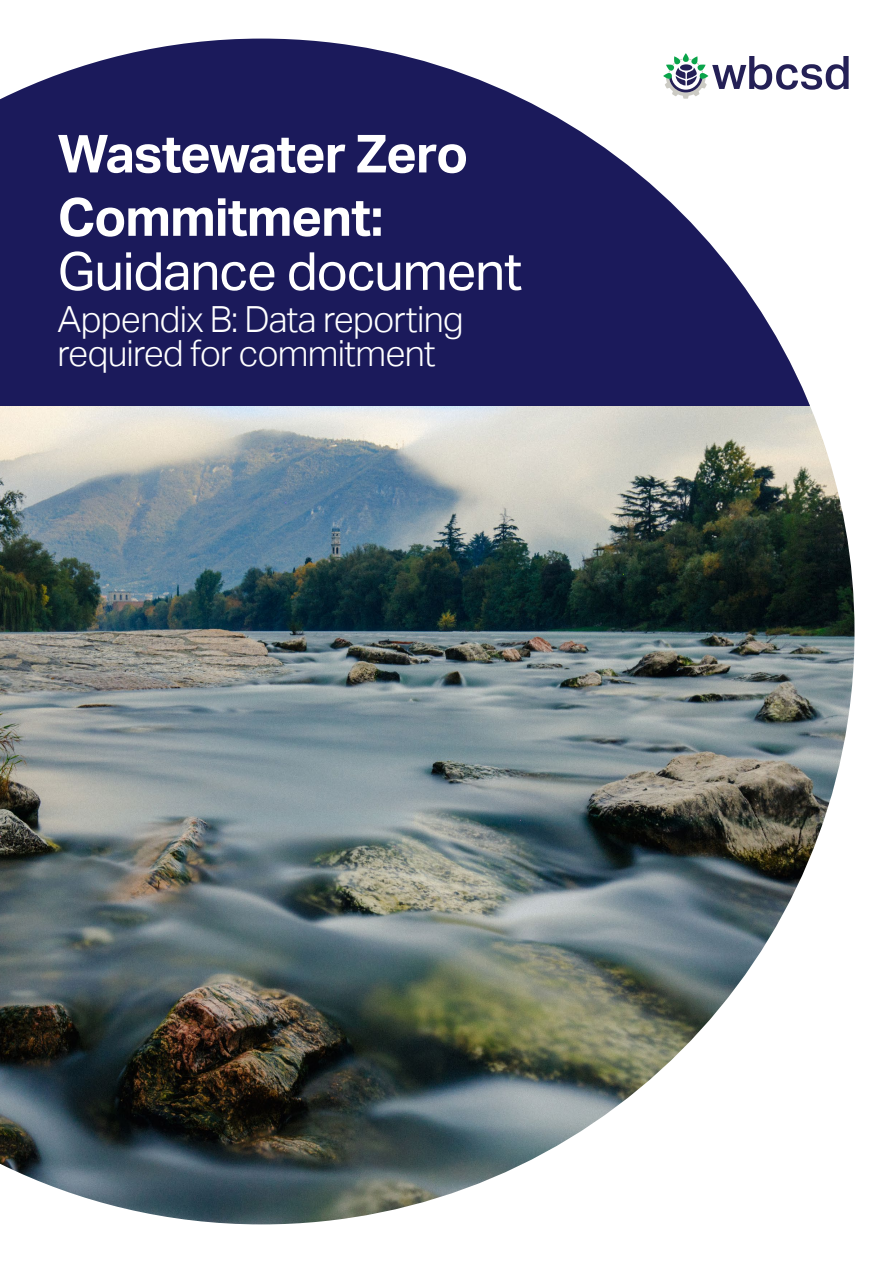
<style>
.page{position:relative;width:893px;height:1263px;background:#fff}
.page>*{position:absolute;margin:0;border:0;box-sizing:border-box;transform-origin:0 0}
.t1{font:700 52.5px/63.3px "Aktiv Grotesk";letter-spacing:-.02em;color:#fff}
.t2{font:52.5px "Aktiv Grotesk";letter-spacing:-.025em;color:#fff}
.t3{font:300 36px/33.3px "Aktiv Grotesk";letter-spacing:-.025em;color:#fff}
</style>
<div class="page">
<img style="left:0;top:405px;width:854px;height:819px">
<svg style="left:0;top:39px;width:810px;height:366px;fill:#1b1a5b"></svg>
<svg style="left:663px;top:53px;width:186px;height:46px"></svg>
<h1 class="t1" style="left:58px;top:123px;width:412px">Wastewater Zero<br>Commitment:</h1>
<h1 class="t2" style="left:58px;top:241px;width:466px">Guidance document</h1>
<p class="t3" style="left:58px;top:303px;width:408px">Appendix B: Data reporting required for commitment</p>
</div>
